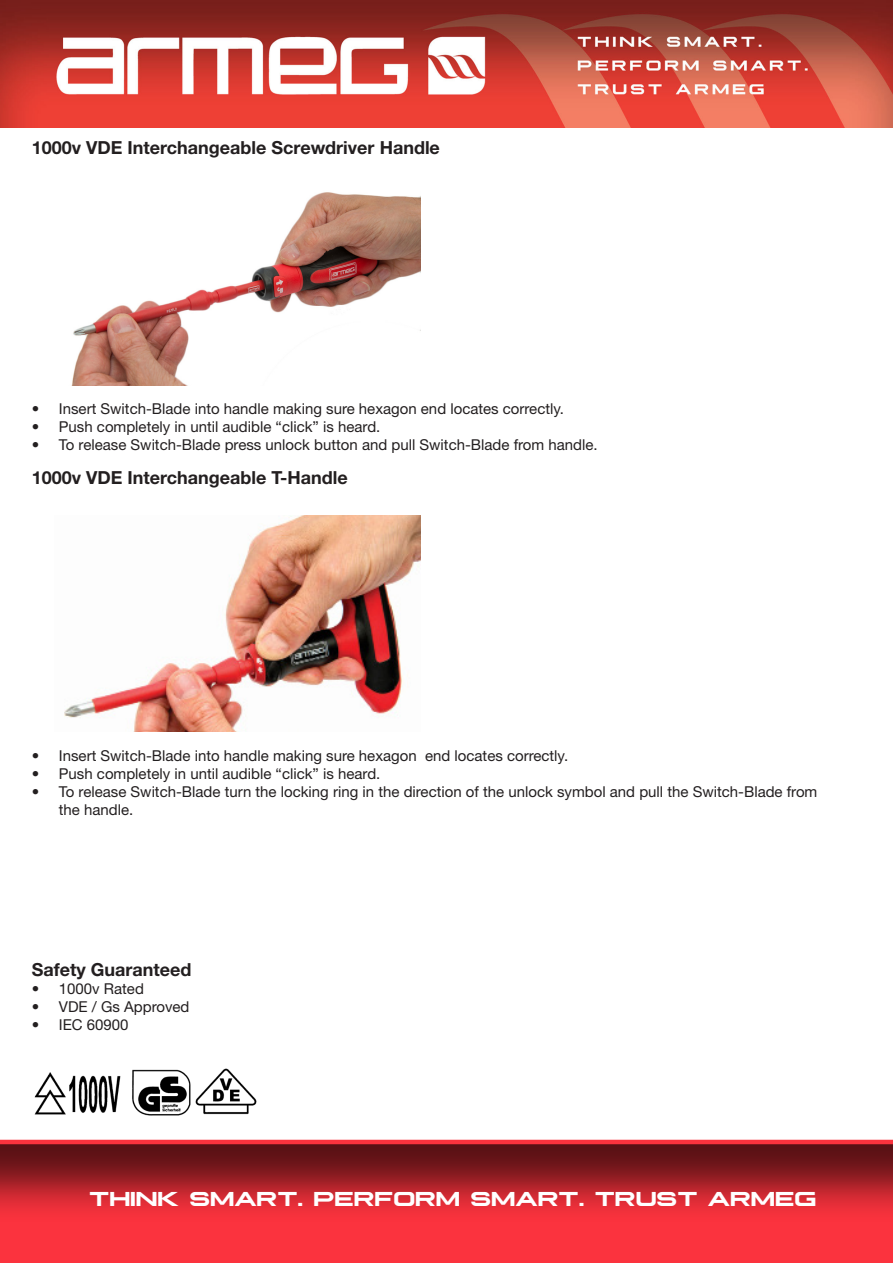
<style>
.page{position:relative;width:893px;height:1263px;background:#fff}
.page>*{position:absolute;margin:0;border:0;box-sizing:border-box;transform-origin:0 0}
.t1{font:700 21px "Plateia";color:#fff}
.t2{font:700 18px "Helvetica Neue";color:#231f20}
.t3{font:15px/18px "Helvetica Neue";color:#231f20}
</style>
<div class="page">
<div style="left:0;top:1137px;width:893px;height:126px;background:#231f20;opacity:.75"></div>
<hr style="left:0;top:1140px;width:893px;height:4px;background:#fb333e">
<img style="left:0;top:0;width:893px;height:128px">
<img style="left:71px;top:192px;width:350px;height:194px">
<img style="left:64px;top:515px;width:357px;height:216px">
<img style="left:195px;top:1068px;width:62px;height:47px">
<img style="left:34px;top:1069px;width:157px;height:47px">
<p class="t2" style="left:32px;top:137px;width:410px">1000v VDE Interchangeable Screwdriver Handle</p>
<p class="t3" style="left:32px;top:399px;width:534px">• Insert Switch-Blade into handle making sure hexagon end locates correctly.</p>
<p class="t3" style="left:32px;top:417px;width:350px">• Push completely in until audible “click” is heard.</p>
<p class="t3" style="left:32px;top:435px;width:567px">• To release Switch-Blade press unlock button and pull Switch-Blade from handle.</p>
<p class="t2" style="left:32px;top:466px;width:318px">1000v VDE Interchangeable T-Handle</p>
<p class="t3" style="left:32px;top:747px;width:538px">• Insert Switch-Blade into handle making sure hexagon end locates correctly.</p>
<p class="t3" style="left:32px;top:765px;width:350px">• Push completely in until audible “click” is heard.</p>
<p class="t3" style="left:59px;top:783px;width:760px;text-indent:-27px">• To release Switch-Blade turn the locking ring in the direction of the unlock symbol and pull the Switch-Blade from the handle.</p>
<p class="t2" style="left:32px;top:959px;width:161px">Safety Guaranteed</p>
<p class="t3" style="left:32px;top:980px;width:114px">• 1000v Rated</p>
<p class="t3" style="left:32px;top:998px;width:159px">• VDE / Gs Approved</p>
<p class="t3" style="left:32px;top:1016px;width:98px">• IEC 60900</p>
<p class="t1" style="left:89px;top:1187px;width:729px">THINK SMART. PERFORM SMART. TRUST ARMEG</p>
</div>
